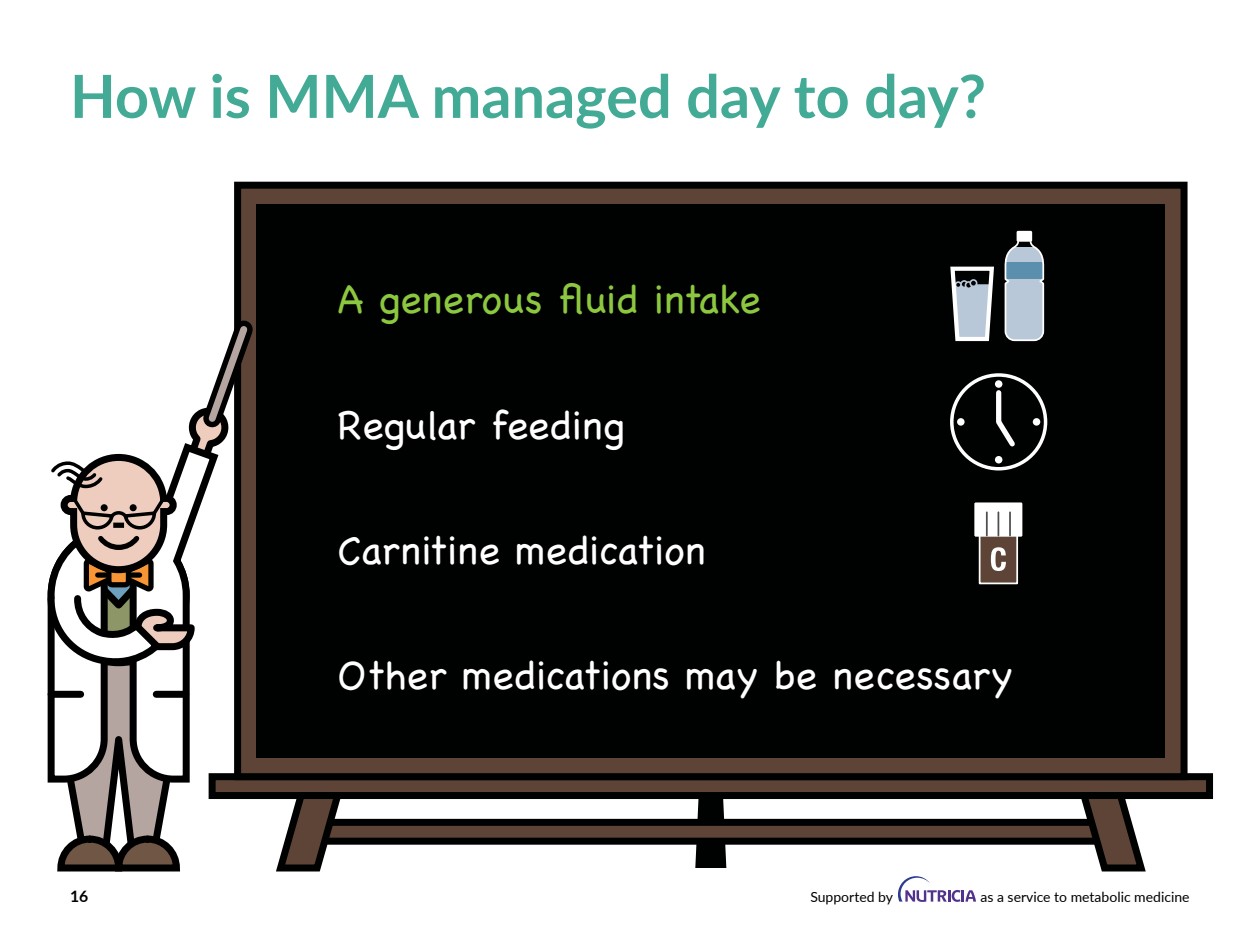
<style>
.page{position:relative;width:1260px;height:945px;background:#fff}
.page>*{position:absolute;margin:0;border:0;box-sizing:border-box;transform-origin:0 0}
.t1{font:700 59.5px "Lato";color:#43aa95}
.t2{font:300 40.25px "Chalkboard SE";color:#fff}
.t3{font:300 40.25px "Chalkboard SE";color:#8cc740}
.t4{font:700 15.75px "Lato";color:#000}
.t5{font:14px "Lato";color:#000}
</style>
<div class="page">
<svg style="left:898px;top:876px;width:78px;height:26px"></svg>
<svg style="left:695px;top:799px;width:31px;height:69px"></svg>
<div style="left:212px;top:777px;width:998px;height:19px;background:#5d4436"></div>
<div style="left:209px;top:773px;width:1004px;height:26px;border:7px solid #000101"></div>
<div style="left:238px;top:185px;width:946px;height:592px;background:#5d4436"></div>
<div style="left:234px;top:182px;width:954px;height:598px;border:7px solid #000101"></div>
<div style="left:256px;top:204px;width:909px;height:554px;background:#000101"></div>
<div style="left:309px;top:822px;width:804px;height:19px;background:#5d4436"></div>
<div style="left:306px;top:819px;width:810px;height:26px;border:7px solid #000101"></div>
<svg style="left:271px;top:791px;width:75px;height:81px"></svg>
<svg style="left:1075px;top:791px;width:75px;height:81px"></svg>
<div style="left:980px;top:527px;width:37px;height:56px;background:#5d4436"></div>
<div style="left:979px;top:526px;width:39px;height:58px;border:2px solid #fff"></div>
<div style="left:975px;top:504px;width:46px;height:32px;background:#fff"></div>
<div style="left:975px;top:503px;width:47px;height:33px;border:2px solid #fff"></div>
<svg style="left:991px;top:547px;width:15px;height:24px"></svg>
<hr style="left:986px;top:512px;width:2px;height:24px;background:#4e4e4e">
<svg style="left:998px;top:512px;width:1px;height:24px"></svg>
<hr style="left:1009px;top:512px;width:2px;height:24px;background:#4e4e4e">
<svg style="left:1004px;top:240px;width:41px;height:102px;background:#99abb9"></svg>
<div style="left:1017px;top:231px;width:15px;height:11px;background:#fff"></div>
<svg style="left:950px;top:266px;width:44px;height:76px"></svg>
<div style="left:950px;top:373px;width:97px;height:98px;border:4px solid #fff;border-radius:50%"></div>
<div style="left:995px;top:380px;width:7px;height:8px;background:#fff;border-radius:50%"></div>
<div style="left:1033px;top:418px;width:7px;height:8px;background:#fff;border-radius:50%"></div>
<div style="left:995px;top:456px;width:7px;height:8px;background:#fff;border-radius:50%"></div>
<div style="left:957px;top:418px;width:8px;height:8px;background:#fff;border-radius:50%"></div>
<svg style="left:996px;top:387px;width:19px;height:60px"></svg>
<svg style="left:47px;top:319px;width:207px;height:553px"></svg>
<div style="left:156px;top:691px;width:30px;height:7px;background:#000"></div>
<div style="left:51px;top:691px;width:30px;height:7px;background:#000"></div>
<h1 class="t1" style="left:70px;top:52px;width:918px">How is MMA managed day to day?</h1>
<p class="t3" style="left:337px;top:264px;width:425px">A generous fluid intake</p>
<p class="t2" style="left:337px;top:389px;width:289px">Regular feeding</p>
<p class="t2" style="left:337px;top:515px;width:370px">Carnitine medication</p>
<p class="t2" style="left:337px;top:640px;width:677px">Other medications may be necessary</p>
<p class="t4" style="left:70px;top:884px;width:20px">16</p>
<p class="t5" style="left:810px;top:887px;width:84px">Supported by</p>
<p class="t5" style="left:980px;top:887px;width:211px">as a service to metabolic medicine</p>
</div>
